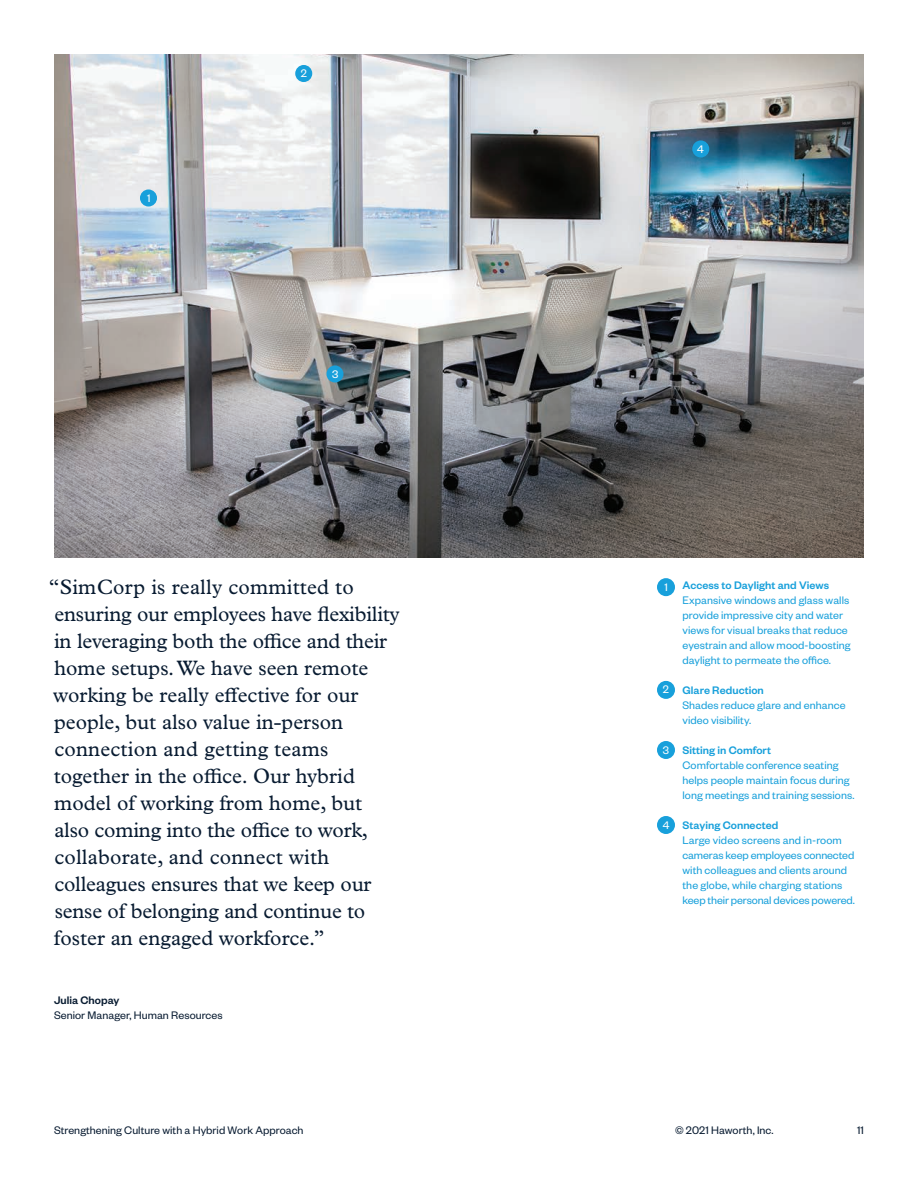
<style>
.page{position:relative;width:918px;height:1188px;background:#fff}
.page>*{position:absolute;margin:0;border:0;box-sizing:border-box;transform-origin:0 0}
.t1{font:21px/27px "Plantin MT Pro";color:#081b31}
.t2{font:12px/15px "Founders Grotesk";letter-spacing:.005em;color:#18a0db}
.t3{font:12px "Founders Grotesk";letter-spacing:.005em;color:#081b31}
.t4{font:500 12px "Founders Grotesk";letter-spacing:.005em;color:#18a0db}
.t5{font:500 12px "Founders Grotesk";letter-spacing:.005em;color:#081b31}
.t6{font:12px "Founders Grotesk";color:#fff}
</style>
<div class="page">
<img style="left:54px;top:54px;width:810px;height:504px">
<div style="left:657px;top:681px;width:18px;height:18px;background:#18a0db;border-radius:50%"></div>
<div style="left:657px;top:741px;width:18px;height:18px;background:#18a0db;border-radius:50%"></div>
<div style="left:657px;top:816px;width:18px;height:18px;background:#18a0db;border-radius:50%"></div>
<div style="left:657px;top:578px;width:18px;height:18px;background:#18a0db;border-radius:50%"></div>
<div style="left:140px;top:189px;width:17px;height:18px;background:#18a0db;border-radius:50%"></div>
<div style="left:295px;top:65px;width:17px;height:17px;background:#18a0db;border-radius:50%"></div>
<div style="left:692px;top:140px;width:17px;height:18px;background:#18a0db;border-radius:50%"></div>
<div style="left:326px;top:365px;width:17px;height:18px;background:#18a0db;border-radius:50%"></div>
<p class="t6" style="left:147px;top:190px;width:5px">1</p>
<p class="t6" style="left:301px;top:66px;width:8px">2</p>
<p class="t6" style="left:332px;top:367px;width:8px">3</p>
<p class="t1" style="left:49px;top:574px;width:352px">“SimCorp is really committed to ensuring our employees have flexibility in leveraging both the office and their home setups. We have seen remote working be really effective for our people, but also value in-person connection and getting teams together in the office. Our hybrid model of working from home, but<br>also coming into the office to work, collaborate, and connect with colleagues ensures that we keep our sense of belonging and continue to foster an engaged workforce.”</p>
<p class="t5" style="left:54px;top:992px;width:67px">Julia Chopay</p>
<p class="t3" style="left:54px;top:1007px;width:170px">Senior Manager, Human Resources</p>
<p class="t6" style="left:697px;top:142px;width:8px">4</p>
<p class="t6" style="left:664px;top:580px;width:5px">1</p>
<p class="t6" style="left:663px;top:682px;width:8px">2</p>
<p class="t6" style="left:663px;top:742px;width:8px">3</p>
<p class="t6" style="left:663px;top:817px;width:8px">4</p>
<p class="t4" style="left:682px;top:578px;width:148px">Access to Daylight and Views</p>
<p class="t2" style="left:682px;top:592px;width:170px">Expansive windows and glass walls provide impressive city and water views for visual breaks that reduce eyestrain and allow mood-boosting daylight to permeate the office.</p>
<p class="t4" style="left:682px;top:683px;width:83px">Glare Reduction</p>
<p class="t2" style="left:682px;top:697px;width:165px">Shades reduce glare and enhance video visibility.</p>
<p class="t4" style="left:682px;top:743px;width:90px">Sitting in Comfort</p>
<p class="t2" style="left:682px;top:757px;width:173px">Comfortable conference seating helps people maintain focus during long meetings and training sessions.</p>
<p class="t4" style="left:682px;top:818px;width:97px">Staying Connected</p>
<p class="t2" style="left:682px;top:832px;width:174px">Large video screens and in-room cameras keep employees connected with colleagues and clients around the globe, while charging stations keep their personal devices powered.</p>
<p class="t3" style="left:54px;top:1123px;width:251px">Strengthening Culture with a Hybrid Work Approach</p>
<p class="t3" style="left:675px;top:1123px;width:100px">© 2021 Haworth, Inc.</p>
<p class="t3" style="left:857px;top:1123px;width:8px">11</p>
</div>
